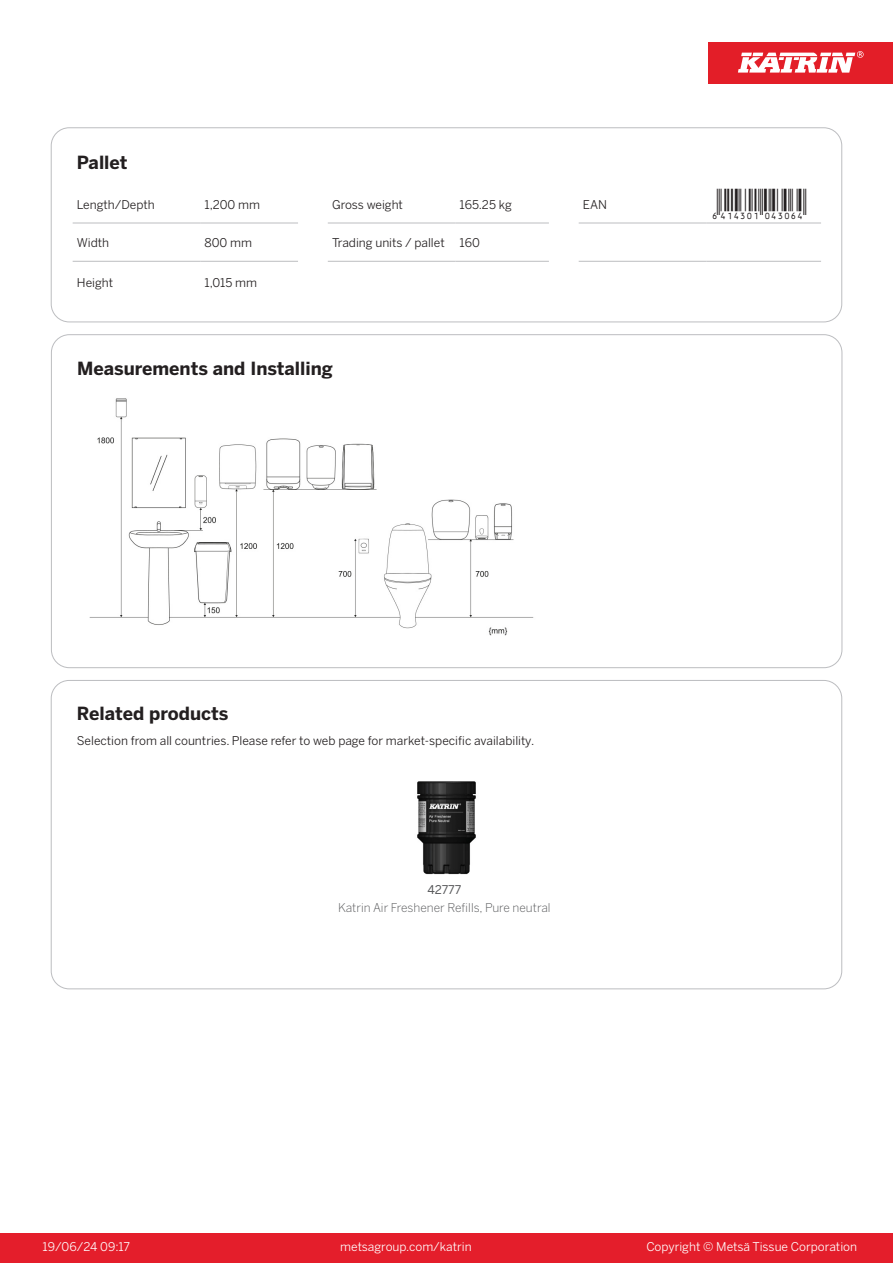
<style>
.page{position:relative;width:893px;height:1263px;background:#fff}
.page>*{position:absolute;margin:0;border:0;box-sizing:border-box;transform-origin:0 0}
.T_EAN{font:30px "Viisas EAN Matala";color:#231f20}
.T_TableHeader{font:700 18px "Benton Sans";color:#231f20}
.T_TableBody{font:12px "Benton Sans";color:#231f20}
.t1{font:12px "Benton Sans";color:#fff}
.T_RelatedName{font:300 12px "Benton Sans";color:#57585a}
.T_RelatedCode{font:12px "Benton Sans";color:#57585a}
</style>
<div class="page">
<div style="left:0;top:1233px;width:893px;height:30px;background:#e41e2b"></div>
<div style="left:708px;top:43px;width:185px;height:41px;background:#e31e28"></div>
<svg style="left:738px;top:51px;width:126px;height:22px"></svg>
<hr style="left:73px;top:223px;width:127px;height:1px;background:#bcbdc0">
<hr style="left:200px;top:223px;width:98px;height:1px;background:#bcbdc0">
<hr style="left:328px;top:223px;width:127px;height:1px;background:#bcbdc0">
<hr style="left:455px;top:223px;width:94px;height:1px;background:#bcbdc0">
<hr style="left:579px;top:223px;width:127px;height:1px;background:#bcbdc0">
<hr style="left:706px;top:223px;width:115px;height:1px;background:#bcbdc0">
<hr style="left:73px;top:261px;width:127px;height:1px;background:#bcbdc0">
<hr style="left:200px;top:261px;width:98px;height:1px;background:#bcbdc0">
<hr style="left:328px;top:261px;width:127px;height:1px;background:#bcbdc0">
<hr style="left:455px;top:261px;width:94px;height:1px;background:#bcbdc0">
<hr style="left:579px;top:261px;width:127px;height:1px;background:#bcbdc0">
<hr style="left:706px;top:261px;width:115px;height:1px;background:#bcbdc0">
<div style="left:51px;top:128px;width:791px;height:194px;border:1px solid #bcbdc0;border-radius:18px"></div>
<img style="left:89px;top:398px;width:445px;height:238px">
<img style="left:417px;top:781px;width:59px;height:94px">
<p class="T_TableHeader" style="left:77px;top:151px;width:52px">Pallet</p>
<p class="T_TableBody" style="left:77px;top:197px;width:79px">Length/Depth</p>
<p class="T_TableBody" style="left:204px;top:197px;width:57px">1,200 mm</p>
<p class="T_TableBody" style="left:332px;top:197px;width:72px">Gross weight</p>
<p class="T_TableBody" style="left:460px;top:197px;width:54px">165.25 kg</p>
<p class="T_TableBody" style="left:583px;top:197px;width:26px">EAN</p>
<p class="T_EAN" style="left:710px;top:188px;width:97px">*6414301043064*</p>
<p class="T_TableBody" style="left:77px;top:235px;width:34px">Width</p>
<p class="T_TableBody" style="left:204px;top:235px;width:49px">800 mm</p>
<p class="T_TableBody" style="left:332px;top:235px;width:114px">Trading units / pallet</p>
<p class="T_TableBody" style="left:460px;top:235px;width:22px">160</p>
<p class="T_TableBody" style="left:77px;top:276px;width:38px">Height</p>
<p class="T_TableBody" style="left:204px;top:276px;width:54px">1,015 mm</p>
<p class="T_TableHeader" style="left:77px;top:357px;width:257px">Measurements and Installing</p>
<p class="T_TableHeader" style="left:77px;top:702px;width:153px">Related products</p>
<p class="T_TableBody" style="left:77px;top:734px;width:459px">Selection from all countries. Please refer to web page for market-specific availability.</p>
<p class="T_RelatedCode" style="left:427px;top:882px;width:36px">42777</p>
<p class="T_RelatedName" style="left:338px;top:901px;width:214px">Katrin Air Freshener Refills, Pure neutral</p>
<p class="t1" style="left:43px;top:1239px;width:89px">19/06/24 09:17</p>
<p class="t1" style="left:340px;top:1239px;width:133px">metsagroup.com/katrin</p>
<p class="t1" style="left:646px;top:1239px;width:212px">Copyright © Metsä Tissue Corporation</p>
</div>
